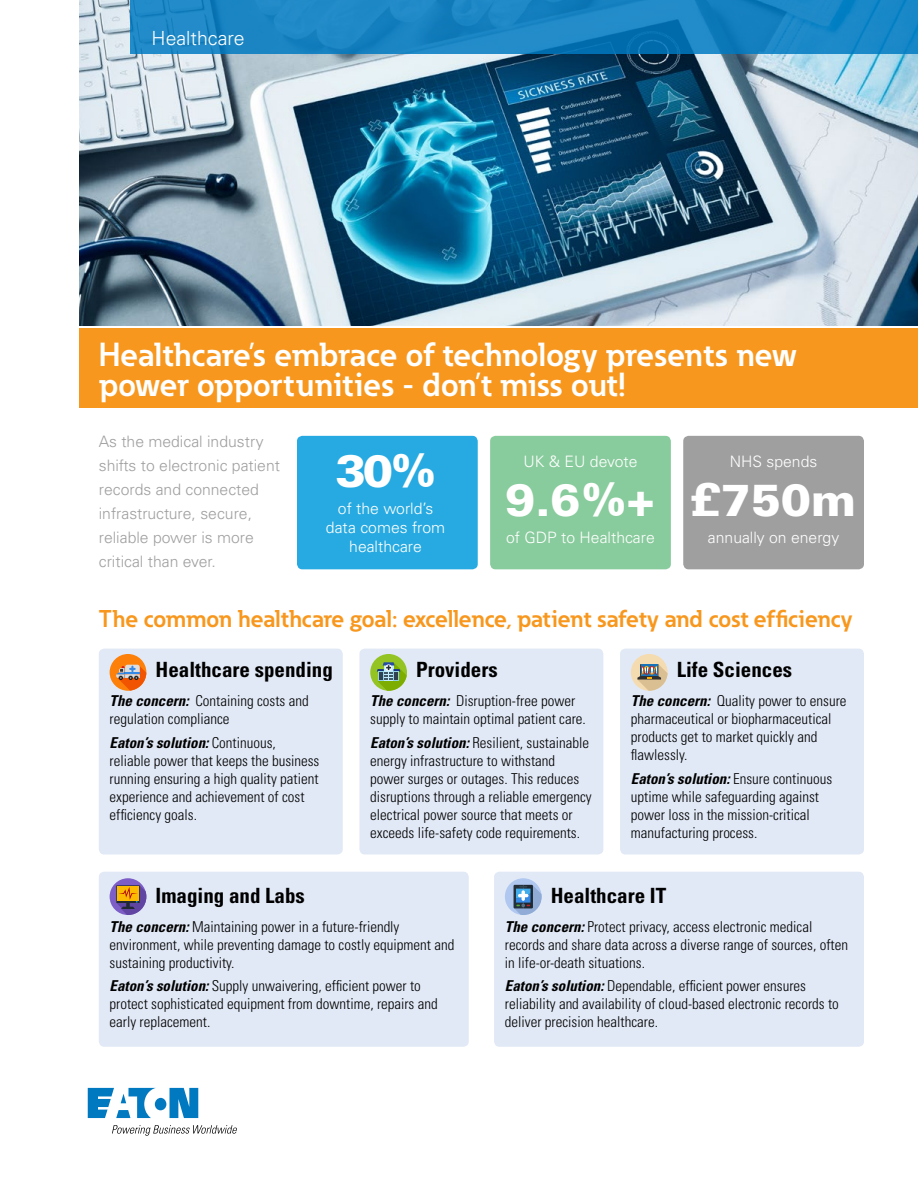
<style>
.page{position:relative;width:918px;height:1188px;background:#fff}
.page>*{position:absolute;margin:0;border:0;box-sizing:border-box;transform-origin:0 0}
.t1{font:900 45px "Univers LT Std";color:#fff}
.t2{font:700 33px/30px "Eaton";color:#fff}
.t3{font:700 24px "Eaton";letter-spacing:-.005em;color:#f8971d}
.t4{font:700 condensed 21px "Univers LT Std";color:#000}
.t5{font:300 19.5px "Univers LT Std";color:#fff}
.t6{font:300 15.75px/24px "Univers LT Std";color:#a09fa0}
.t7{font:300 15.75px/18.9px "Univers LT Std";color:#fff;text-align:center}
.t8{font:300 condensed 15px/18px "Univers LT Std";color:#000}
.s1{font-weight:700;font-style:italic}
</style>
<div class="page">
<img style="left:80px;top:0;width:838px;height:326px">
<svg style="left:130px;top:0;width:788px;height:54px;background:#1883c2"></svg>
<div style="left:80px;top:328px;width:838px;height:80px;background:#f8971d"></div>
<svg style="left:88px;top:1088px;width:110px;height:30px"></svg>
<svg style="left:112px;top:1125px;width:125px;height:11px"></svg>
<div style="left:297px;top:436px;width:181px;height:133px;background:#27aae1;border-radius:5px"></div>
<div style="left:490px;top:436px;width:181px;height:133px;background:#88cb9c;border-radius:5px"></div>
<div style="left:683px;top:436px;width:181px;height:133px;background:#a09fa0;border-radius:5px"></div>
<div style="left:99px;top:649px;width:244px;height:206px;background:#e1e9f6;border-radius:5px"></div>
<div style="left:99px;top:872px;width:370px;height:175px;background:#e1e9f6;border-radius:5px"></div>
<div style="left:359px;top:649px;width:244px;height:206px;background:#e1e9f6;border-radius:5px"></div>
<div style="left:494px;top:872px;width:370px;height:175px;background:#e1e9f6;border-radius:5px"></div>
<div style="left:620px;top:649px;width:244px;height:206px;background:#e1e9f6;border-radius:5px"></div>
<div style="left:110px;top:878px;width:36px;height:37px;background:#7d5ec7;border-radius:50%"></div>
<svg style="left:116px;top:885px;width:30px;height:30px"></svg>
<div style="left:631px;top:654px;width:37px;height:37px;background:#f5dbb0;border-radius:50%"></div>
<svg style="left:637px;top:664px;width:31px;height:27px"></svg>
<div style="left:110px;top:654px;width:36px;height:37px;background:#fc800a;border-radius:50%"></div>
<svg style="left:116px;top:665px;width:30px;height:26px"></svg>
<svg style="left:505px;top:878px;width:37px;height:37px"></svg>
<svg style="left:514px;top:885px;width:28px;height:30px"></svg>
<div style="left:370px;top:654px;width:37px;height:37px;background:#94c424;border-radius:50%"></div>
<svg style="left:377px;top:662px;width:30px;height:29px"></svg>
<h3 class="t5" style="left:152px;top:27px;width:95px">Healthcare</h3>
<h2 class="t2" style="left:99px;top:339px;width:700px">Healthcare’s embrace of technology presents new power opportunities - don’t miss out!</h2>
<p class="t6" style="left:99px;top:429px;width:183px">As the medical industry shifts to electronic patient records and connected infrastructure, secure, reliable power is more critical than ever.</p>
<h1 class="t1" style="left:336px;top:442px;width:101px">30%</h1>
<p class="t7" style="left:523px;top:452px;width:116px">UK &amp; EU devote</p>
<p class="t7" style="left:730px;top:452px;width:89px">NHS spends</p>
<h1 class="t1" style="left:506px;top:472px;width:151px">9.6%+</h1>
<h1 class="t1" style="left:691px;top:472px;width:167px">£750m</h1>
<p class="t7" style="left:326px;top:499px;width:121px">of the world’s data comes from healthcare</p>
<p class="t7" style="left:506px;top:528px;width:150px">of GDP to Healthcare</p>
<p class="t7" style="left:708px;top:528px;width:133px">annually on energy</p>
<h3 class="t3" style="left:99px;top:604px;width:755px">The common healthcare goal: excellence, patient safety and cost efficiency</h3>
<h3 class="t4" style="left:156px;top:657px;width:179px">Healthcare spending</h3>
<p class="t8" style="left:110px;top:692px;width:201px"><span class="s1">The concern:</span> Containing costs and regulation compliance</p>
<p class="t8" style="left:110px;top:733px;width:211px"><span class="s1">Eaton’s solution:</span> Continuous, reliable power that keeps the business running ensuring a high quality patient experience and achievement of cost efficiency goals.</p>
<h3 class="t4" style="left:677px;top:657px;width:117px">Life Sciences</h3>
<p class="t8" style="left:631px;top:692px;width:217px"><span class="s1">The concern:</span> Quality power to ensure pharmaceutical or biopharmaceutical products get to market quickly and flawlessly.</p>
<p class="t8" style="left:631px;top:769px;width:203px"><span class="s1">Eaton’s solution:</span> Ensure continuous uptime while safeguarding against power loss in the mission-critical manufacturing process.</p>
<h3 class="t4" style="left:416px;top:657px;width:83px">Providers</h3>
<p class="t8" style="left:370px;top:692px;width:217px"><span class="s1">The concern:</span> Disruption-free power supply to maintain optimal patient care.</p>
<p class="t8" style="left:370px;top:733px;width:223px"><span class="s1">Eaton’s solution:</span> Resilient, sustainable energy infrastructure to withstand power surges or outages. This reduces disruptions through a reliable emergency electrical power source that meets or exceeds life-safety code requirements.</p>
<h3 class="t4" style="left:156px;top:883px;width:151px">Imaging and Labs</h3>
<p class="t8" style="left:110px;top:918px;width:346px"><span class="s1">The concern:</span> Maintaining power in a future-friendly environment, while preventing damage to costly equipment and sustaining productivity.</p>
<p class="t8" style="left:110px;top:977px;width:330px"><span class="s1">Eaton’s solution:</span> Supply unwaivering, efficient power to protect sophisticated equipment from downtime, repairs and early replacement.</p>
<h3 class="t4" style="left:551px;top:883px;width:117px">Healthcare IT</h3>
<p class="t8" style="left:505px;top:918px;width:345px"><span class="s1">The concern:</span> Protect privacy, access electronic medical records and share data across a diverse range of sources, often in life-or-death situations.</p>
<p class="t8" style="left:505px;top:977px;width:335px"><span class="s1">Eaton’s solution:</span> Dependable, efficient power ensures reliability and availability of cloud-based electronic records to deliver precision healthcare.</p>
</div>
